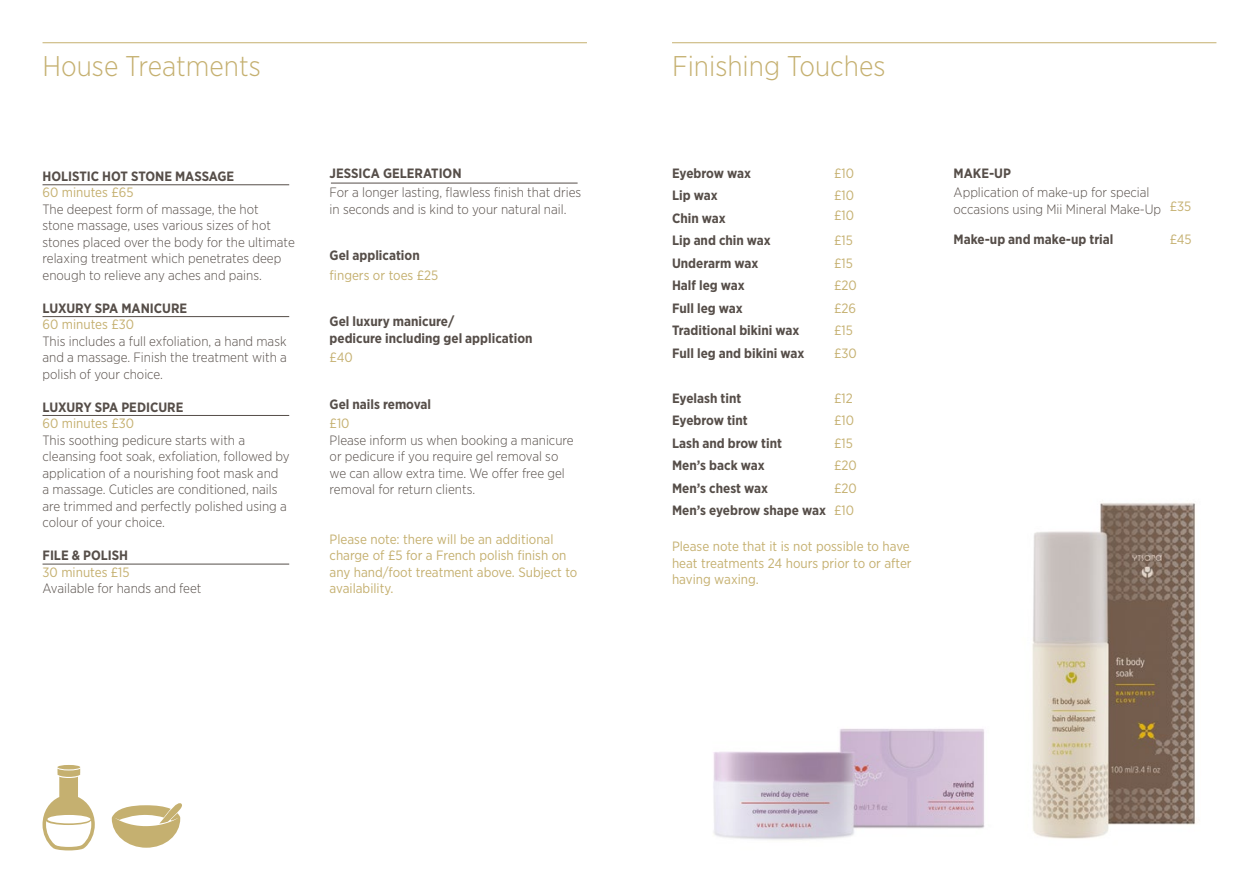
<style>
.page{position:relative;width:1259px;height:893px;background:#fff}
.page>*{position:absolute;margin:0;border:0;box-sizing:border-box;transform-origin:0 0}
.t1{font:300 28.5px "Gotham Narrow";color:#c5b070}
.t2{font:300 13.5px/16.5px "Gotham Narrow";color:#564e49}
.t3{font:700 13.5px/22.5px "Gotham Narrow";color:#564e49;text-align:right}
.t4{font:13.5px/16.5px "Gotham Narrow";color:#c5b070}
.s1{font-weight:400;color:#c5b070}
</style>
<div class="page">
<hr style="left:43px;top:42px;width:544px;height:1px;background:#c5b070">
<hr style="left:672px;top:42px;width:544px;height:1px;background:#c5b070">
<hr style="left:43px;top:185px;width:246px;height:1px;background:#564e49">
<hr style="left:43px;top:316px;width:246px;height:1px;background:#564e49">
<hr style="left:43px;top:415px;width:246px;height:1px;background:#564e49">
<hr style="left:43px;top:564px;width:246px;height:1px;background:#564e49">
<hr style="left:331px;top:183px;width:246px;height:1px;background:#564e49">
<svg style="left:112px;top:803px;width:70px;height:45px"></svg>
<svg style="left:57px;top:765px;width:23px;height:4px"></svg>
<svg style="left:43px;top:768px;width:52px;height:82px"></svg>
<img style="left:1032px;top:503px;width:164px;height:336px">
<img style="left:713px;top:728px;width:272px;height:112px">
<h1 class="t1" style="left:43px;top:48px;width:220px">House Treatments</h1>
<p class="t3" style="left:43px;top:165px;width:193px">HOLISTIC HOT STONE MASSAGE</p>
<p class="t4" style="left:43px;top:184px;width:93px">60 minutes £65</p>
<p class="t2" style="left:43px;top:201px;width:254px">The deepest form of massage, the hot<br>stone massage, uses various sizes of hot stones placed over the body for the ultimate relaxing treatment which penetrates deep enough to relieve any aches and pains.</p>
<p class="t3" style="left:43px;top:297px;width:146px">LUXURY SPA MANICURE</p>
<p class="t4" style="left:43px;top:316px;width:93px">60 minutes £30</p>
<p class="t2" style="left:43px;top:333px;width:246px;text-align:justify">This includes a full exfoliation, a hand mask and a massage. Finish the treatment with a polish of your choice.</p>
<p class="t3" style="left:43px;top:396px;width:142px">LUXURY SPA PEDICURE</p>
<p class="t4" style="left:43px;top:415px;width:93px">60 minutes £30</p>
<p class="t2" style="left:43px;top:432px;width:249px">This soothing pedicure starts with a cleansing foot soak, exfoliation, followed by application of a nourishing foot mask and<br>a massage. Cuticles are conditioned, nails are trimmed and perfectly polished using a colour of your choice.</p>
<p class="t3" style="left:43px;top:544px;width:87px">FILE &amp; POLISH</p>
<p class="t4" style="left:43px;top:564px;width:89px">30 minutes £15</p>
<p class="t2" style="left:43px;top:580px;width:160px">Available for hands and feet</p>
<p class="t3" style="left:330px;top:162px;width:133px">JESSICA GELERATION</p>
<p class="t2" style="left:330px;top:184px;width:253px">For a longer lasting, flawless finish that dries in seconds and is kind to your natural nail.</p>
<p class="t3" style="left:330px;top:244px;width:92px">Gel application</p>
<p class="t4" style="left:330px;top:267px;width:110px">fingers or toes £25</p>
<p class="t3" style="left:330px;top:313px;width:204px;line-height:16.5px;text-align:left">Gel luxury manicure/<br>pedicure including gel application</p>
<p class="t4" style="left:330px;top:349px;width:25px">£40</p>
<p class="t3" style="left:330px;top:393px;width:103px">Gel nails removal</p>
<p class="t4" style="left:330px;top:415px;width:21px">£10</p>
<p class="t2" style="left:330px;top:431px;width:246px">Please inform us when booking a manicure or pedicure if you require gel removal so we can allow extra time. We offer free gel removal for return clients.</p>
<p class="t4" style="left:330px;top:530px;width:249px">Please note: there will be an additional charge of £5 for a French polish finish on any hand/foot treatment above. Subject to availability.</p>
<h1 class="t1" style="left:672px;top:48px;width:215px">Finishing Touches</h1>
<p class="t3" style="left:672px;top:162px;width:80px">Eyebrow wax</p>
<p class="t4" style="left:834px;top:165px;width:21px">£10</p>
<p class="t3" style="left:672px;top:184px;width:47px">Lip wax</p>
<p class="t4" style="left:834px;top:187px;width:21px">£10</p>
<p class="t3" style="left:672px;top:207px;width:55px">Chin wax</p>
<p class="t4" style="left:834px;top:207px;width:21px">£10</p>
<p class="t3" style="left:672px;top:229px;width:100px">Lip and chin wax</p>
<p class="t4" style="left:834px;top:232px;width:20px">£15</p>
<p class="t3" style="left:672px;top:252px;width:88px">Underarm wax</p>
<p class="t4" style="left:834px;top:255px;width:20px">£15</p>
<p class="t3" style="left:672px;top:274px;width:74px">Half leg wax</p>
<p class="t4" style="left:834px;top:277px;width:24px">£20</p>
<p class="t3" style="left:672px;top:297px;width:72px">Full leg wax</p>
<p class="t4" style="left:834px;top:300px;width:24px">£26</p>
<p class="t3" style="left:672px;top:319px;width:129px">Traditional bikini wax</p>
<p class="t4" style="left:834px;top:322px;width:20px">£15</p>
<p class="t3" style="left:672px;top:342px;width:134px">Full leg and bikini wax</p>
<p class="t4" style="left:834px;top:345px;width:24px">£30</p>
<p class="t3" style="left:672px;top:387px;width:71px">Eyelash tint</p>
<p class="t4" style="left:834px;top:390px;width:20px">£12</p>
<p class="t3" style="left:672px;top:409px;width:77px">Eyebrow tint</p>
<p class="t4" style="left:834px;top:412px;width:21px">£10</p>
<p class="t3" style="left:672px;top:432px;width:111px">Lash and brow tint</p>
<p class="t4" style="left:834px;top:435px;width:20px">£15</p>
<p class="t3" style="left:672px;top:454px;width:94px">Men’s back wax</p>
<p class="t4" style="left:834px;top:457px;width:24px">£20</p>
<p class="t3" style="left:672px;top:477px;width:97px">Men’s chest wax</p>
<p class="t3" style="left:672px;top:477px;width:186px"><span class="s1">£20<br></span>Men’s eyebrow shape wax <span class="s1">£10</span></p>
<p class="t4" style="left:672px;top:538px;width:241px">Please note that it is not possible to have heat treatments 24 hours prior to or after having waxing.</p>
<p class="t3" style="left:953px;top:162px;width:59px">MAKE-UP</p>
<p class="t2" style="left:953px;top:184px;width:239px">Application of make-up for special occasions using Mii Mineral Make-Up <sup>£35</sup></p>
<p class="t3" style="left:953px;top:228px;width:161px">Make-up and make-up trial</p>
<p class="t4" style="left:1169px;top:231px;width:24px">£45</p>
</div>
